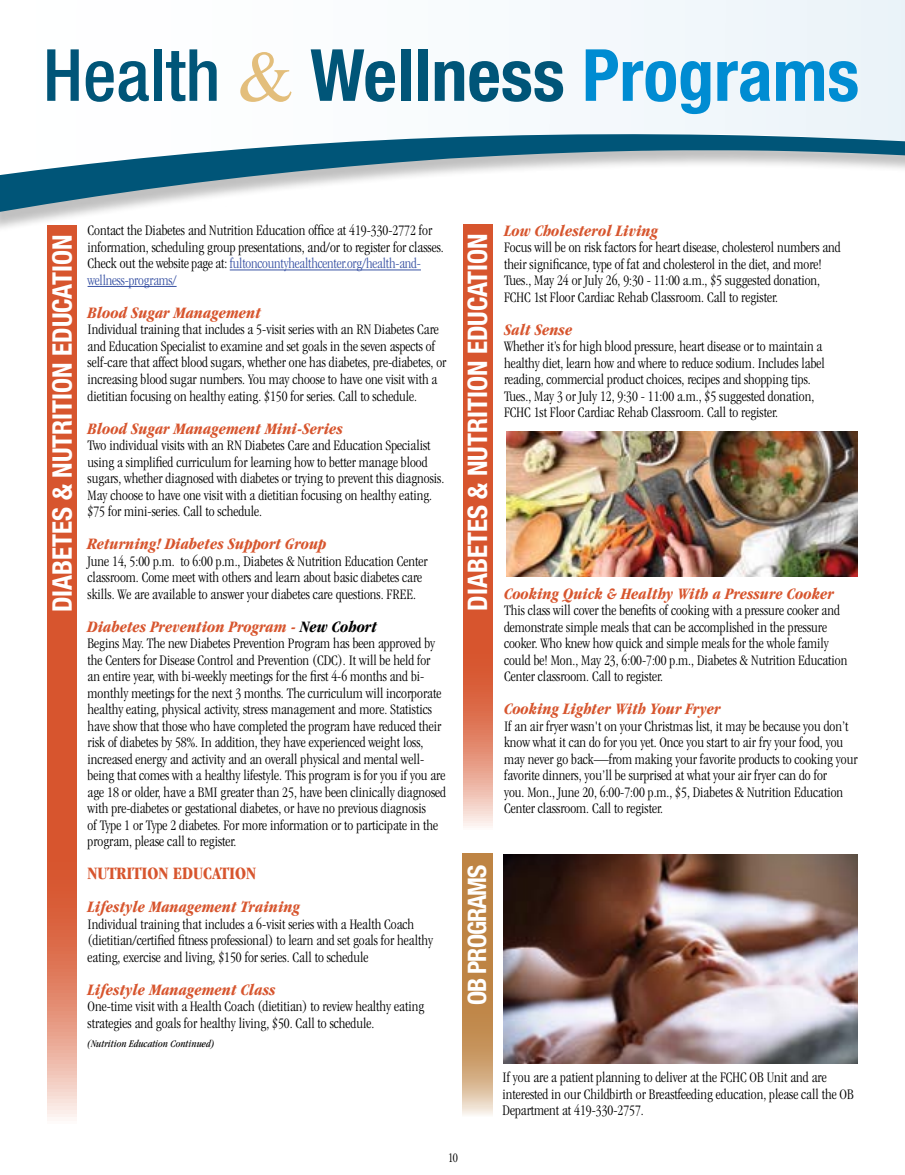
<style>
.page{position:relative;width:905px;height:1175px;background:#fff}
.page>*{position:absolute;margin:0;border:0;box-sizing:border-box;transform-origin:0 0}
.t1{font:700 condensed 72px "Helvetica Neue";color:#005578}
.t2{font:700 condensed 27px "Helvetica Neue";color:#fff}
.t3{font:700 condensed 25.5px "Helvetica Neue";letter-spacing:-.04em;color:#fff}
.t4{font:700 condensed 18px "Garamond";color:#d7552e}
.t5{font:italic 700 condensed 16.5px "Garamond";color:#d7552e}
.t6{font:300 condensed 15px/16.5px "Garamond";color:#000}
.t7{font:300 condensed 13.5px "Garamond";color:#000}
.t8{font:italic condensed 10.5px "Garamond";color:#000}
.s1{font-family:"Helvetica Neue LT Std";font-weight:500}
.s2{font-family:"Times New Roman";font-weight:400;font-stretch:normal;color:#e3be7b}
.s3{color:#008cd2}
.s4{color:#3953a4}
.s5{color:#000}
</style>
<div class="page">
<div style="left:590px;top:0;width:314px;height:132px;background:#f0f6fa"></div>
<svg style="left:47px;top:232px;width:30px;height:885px;background:#da6542"></svg>
<hr style="left:230px;top:269px;width:191px;height:1px;background:#3953a4">
<hr style="left:88px;top:286px;width:89px;height:1px;background:#3953a4">
<svg style="left:0;top:132px;width:904px;height:91px"></svg>
<svg style="left:462px;top:853px;width:30px;height:262px;background:#c5935b"></svg>
<img style="left:503px;top:855px;width:354px;height:208px">
<svg style="left:463px;top:224px;width:29px;height:602px;background:#da6542"></svg>
<img style="left:506px;top:432px;width:351px;height:144px">
<h1 class="t1" style="left:43px;top:32px;width:817px"><span class="s1">Health</span> <span class="s2">&amp;</span> Wellness <span class="s3">Programs</span></h1>
<h2 class="t2" style="left:46px;top:612px;width:379px;rotate:-90deg">DIABETES &amp; NUTRITION EDUCATION</h2>
<p class="t6" style="left:88px;top:222px;width:358px">Contact the Diabetes and Nutrition Education office at 419-330-2772 for information, scheduling group presentations, and/or to register for classes.<br>Check out the website page at: <span class="s4">fultoncountyhealthcenter.org/health-and&shy;wellness-programs/</span></p>
<p class="t5" style="left:88px;top:303px;width:175px">Blood Sugar Management</p>
<p class="t6" style="left:88px;top:321px;width:360px">Individual training that includes a 5-visit series with an RN Diabetes Care and Education Specialist to examine and set goals in the seven aspects of self-care that affect blood sugars, whether one has diabetes, pre-diabetes, or increasing blood sugar numbers. You may choose to have one visit with a dietitian focusing on healthy eating. $150 for series. Call to schedule.</p>
<p class="t5" style="left:88px;top:419px;width:257px">Blood Sugar Management Mini-Series</p>
<p class="t6" style="left:88px;top:437px;width:358px">Two individual visits with an RN Diabetes Care and Education Specialist using a simplified curriculum for learning how to better manage blood sugars, whether diagnosed with diabetes or trying to prevent this diagnosis.<br>May choose to have one visit with a dietitian focusing on healthy eating. $75 for mini-series. Call to schedule.</p>
<p class="t5" style="left:88px;top:534px;width:240px">Returning! Diabetes Support Group</p>
<p class="t6" style="left:88px;top:552px;width:341px">June 14, 5:00 p.m. to 6:00 p.m., Diabetes &amp; Nutrition Education Center classroom. Come meet with others and learn about basic diabetes care skills. We are available to answer your diabetes care questions. FREE.</p>
<p class="t5" style="left:88px;top:617px;width:291px">Diabetes Prevention Program - <span class="s5">New Cohort</span></p>
<p class="t6" style="left:88px;top:635px;width:360px">Begins May. The new Diabetes Prevention Program has been approved by the Centers for Disease Control and Prevention (CDC). It will be held for an entire year, with bi-weekly meetings for the first 4-6 months and bi&shy;monthly meetings for the next 3 months. The curriculum will incorporate healthy eating, physical activity, stress management and more. Statistics have show that those who have completed the program have reduced their risk of diabetes by 58%. In addition, they have experienced weight loss, increased energy and activity and an overall physical and mental well&shy;being that comes with a healthy lifestyle. This program is for you if you are age 18 or older, have a BMI greater than 25, have been clinically diagnosed with pre-diabetes or gestational diabetes, or have no previous diagnosis<br>of Type 1 or Type 2 diabetes. For more information or to participate in the program, please call to register.</p>
<p class="t4" style="left:88px;top:863px;width:170px">NUTRITION EDUCATION</p>
<p class="t5" style="left:88px;top:897px;width:214px">Lifestyle Management Training</p>
<p class="t6" style="left:88px;top:915px;width:347px">Individual training that includes a 6-visit series with a Health Coach (dietitian/certified fitness professional) to learn and set goals for healthy eating, exercise and living, $150 for series. Call to schedule</p>
<p class="t5" style="left:88px;top:980px;width:189px">Lifestyle Management Class</p>
<p class="t6" style="left:88px;top:998px;width:338px">One-time visit with a Health Coach (dietitian) to review healthy eating strategies and goals for healthy living, $50. Call to schedule.</p>
<p class="t8" style="left:87px;top:1037px;width:129px">(Nutrition Education Continued)</p>
<h2 class="t2" style="left:461px;top:610px;width:379px;rotate:-90deg">DIABETES &amp; NUTRITION EDUCATION</h2>
<h3 class="t3" style="left:461px;top:1005px;width:142px;rotate:-90deg">OB PROGRAMS</h3>
<p class="t7" style="left:448px;top:1150px;width:11px">10</p>
<p class="t5" style="left:504px;top:221px;width:155px">Low Cholesterol Living</p>
<p class="t6" style="left:504px;top:239px;width:338px">Focus will be on risk factors for heart disease, cholesterol numbers and their significance, type of fat and cholesterol in the diet, and more!<br>Tues., May 24 or July 26, 9:30 - 11:00 a.m., $5 suggested donation, FCHC 1st Floor Cardiac Rehab Classroom. Call to register.</p>
<p class="t5" style="left:504px;top:320px;width:70px">Salt Sense</p>
<p class="t6" style="left:504px;top:338px;width:322px">Whether it’s for high blood pressure, heart disease or to maintain a healthy diet, learn how and where to reduce sodium. Includes label reading, commercial product choices, recipes and shopping tips.<br>Tues., May 3 or July 12, 9:30 - 11:00 a.m., $5 suggested donation, FCHC 1st Floor Cardiac Rehab Classroom. Call to register.</p>
<p class="t5" style="left:504px;top:584px;width:331px">Cooking Quick &amp; Healthy With a Pressure Cooker</p>
<p class="t6" style="left:504px;top:602px;width:345px">This class will cover the benefits of cooking with a pressure cooker and demonstrate simple meals that can be accomplished in the pressure cooker. Who knew how quick and simple meals for the whole family could be! Mon., May 23, 6:00-7:00 p.m., Diabetes &amp; Nutrition Education Center classroom. Call to register.</p>
<p class="t5" style="left:504px;top:699px;width:218px">Cooking Lighter With Your Fryer</p>
<p class="t6" style="left:504px;top:718px;width:355px">If an air fryer wasn't on your Christmas list, it may be because you don’t know what it can do for you yet. Once you start to air fry your food, you may never go back—from making your favorite products to cooking your favorite dinners, you’ll be surprised at what your air fryer can do for<br>you. Mon., June 20, 6:00-7:00 p.m., $5, Diabetes &amp; Nutrition Education Center classroom. Call to register.</p>
<p class="t6" style="left:502px;top:1069px;width:353px">If you are a patient planning to deliver at the FCHC OB Unit and are interested in our Childbirth or Breastfeeding education, please call the OB<br>Department at 419-330-2757.</p>
</div>
